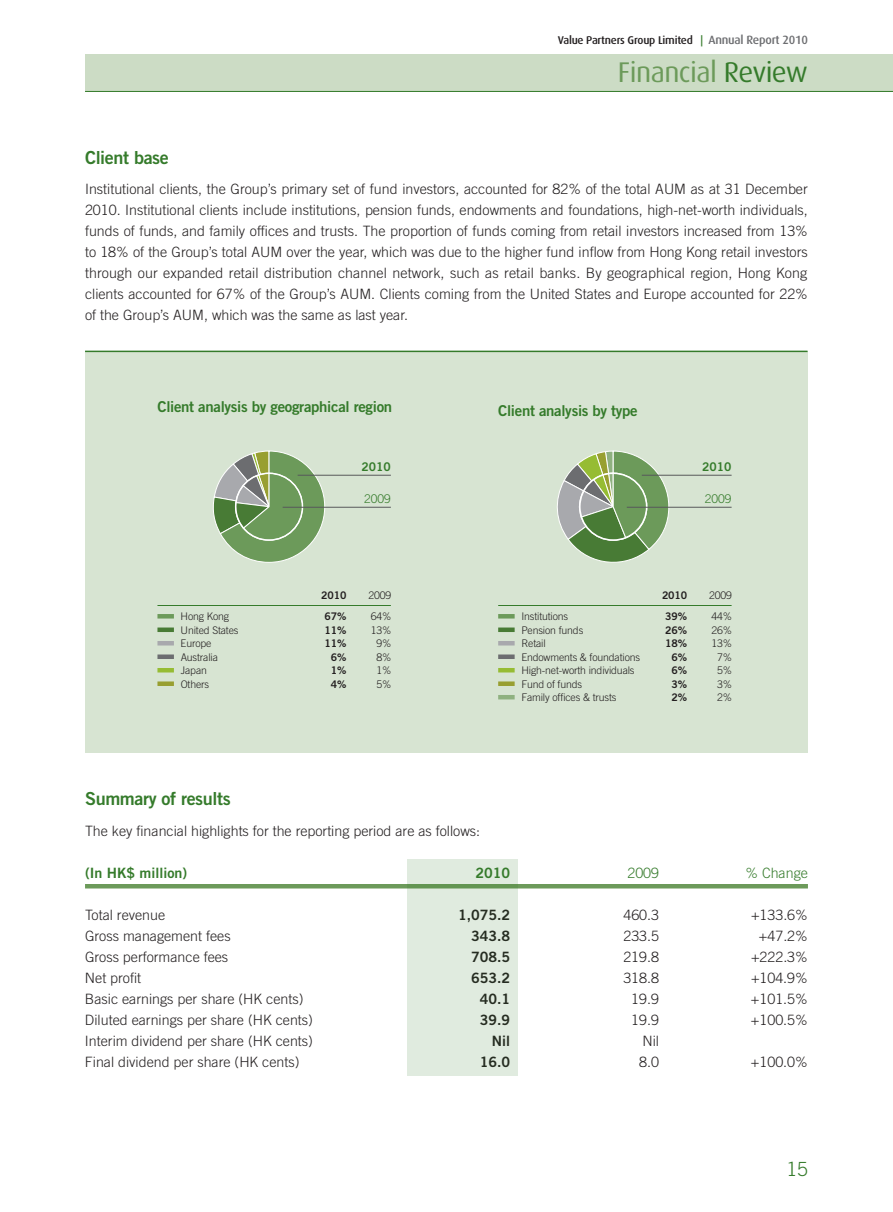
<style>
.page{position:relative;width:893px;height:1212px;background:#fff}
.page>*{position:absolute;margin:0;border:0;box-sizing:border-box;transform-origin:0 0}
.t1{font:28.5px "Dax";letter-spacing:-.02em;color:#6c9a5a}
.t2{font:300 19.5px "Trade Gothic LT Std";color:#357b2b}
.t3{font:18px "Trade Gothic LT Std Bd 2";letter-spacing:-.02em;color:#357b2b}
.t4{font:15px "Trade Gothic LT Std Bd 2";letter-spacing:-.02em;color:#357b2b}
.t5{font:300 14.25px/21px "Trade Gothic LT Std";color:#231f20;text-align:justify}
.t6{font:14.25px "Trade Gothic LT Std Bd 2";color:#231f20}
.t7{font:14.25px "Trade Gothic LT Std Bd 2";color:#357b2b}
.t8{font:300 14.25px "Trade Gothic LT Std";color:#357b2b}
.t9{font:12px "Trade Gothic LT Std Bd 2";color:#357b2b}
.t10{font:300 12px "Trade Gothic LT Std";color:#357b2b}
.t11{font:500 11.25px "Dax";letter-spacing:-.02em;color:#231f20}
.t12{font:300 10.5px "Trade Gothic LT Std";letter-spacing:-.015em;color:#231f20}
.t13{font:10.5px "Trade Gothic LT Std Bd 2";letter-spacing:-.015em;color:#231f20}
.s1{color:#357b2b}
.s2{font-size:12px;color:#6c6d70}
</style>
<div class="page">
<div style="left:85px;top:54px;width:808px;height:37px;background:#ccdcc5"></div>
<hr style="left:85px;top:91px;width:808px;height:1px;background:#357b2b">
<hr style="left:85px;top:884px;width:723px;height:4px;background:#6c9a5a">
<div style="left:85px;top:351px;width:722px;height:402px;background:#d7e4d2"></div>
<hr style="left:85px;top:351px;width:722px;height:1px;background:#357b2b">
<svg style="left:213px;top:451px;width:112px;height:112px"></svg>
<div style="left:235px;top:472px;width:68px;height:69px;border:2px solid #fff;border-radius:50%"></div>
<hr style="left:498px;top:614px;width:17px;height:4px;background:#6c9a5a">
<div style="left:498px;top:627px;width:17px;height:5px;background:#487b35"></div>
<hr style="left:498px;top:641px;width:17px;height:4px;background:#a8a9ad">
<div style="left:498px;top:654px;width:17px;height:5px;background:#6c6d70"></div>
<hr style="left:498px;top:668px;width:17px;height:4px;background:#96bc33">
<div style="left:498px;top:681px;width:17px;height:5px;background:#989f31"></div>
<hr style="left:498px;top:695px;width:17px;height:4px;background:#8fb180">
<hr style="left:298px;top:475px;width:93px;height:1px;background:#57585a">
<hr style="left:283px;top:507px;width:108px;height:1px;background:#57585a">
<hr style="left:157px;top:614px;width:17px;height:4px;background:#6c9a5a">
<div style="left:157px;top:627px;width:17px;height:5px;background:#487b35"></div>
<hr style="left:157px;top:641px;width:17px;height:4px;background:#a8a9ad">
<div style="left:157px;top:654px;width:17px;height:5px;background:#6c6d70"></div>
<hr style="left:157px;top:668px;width:17px;height:4px;background:#96bc33">
<div style="left:157px;top:681px;width:17px;height:5px;background:#989f31"></div>
<hr style="left:157px;top:605px;width:234px;height:1px;background:#357b2b">
<hr style="left:498px;top:605px;width:234px;height:1px;background:#357b2b">
<svg style="left:557px;top:451px;width:112px;height:112px"></svg>
<div style="left:579px;top:472px;width:68px;height:69px;border:2px solid #fff;border-radius:50%"></div>
<hr style="left:642px;top:475px;width:90px;height:1px;background:#57585a">
<hr style="left:627px;top:507px;width:105px;height:1px;background:#57585a">
<div style="left:408px;top:859px;width:110px;height:217px;background:#e0ebdf"></div>
<p class="t11" style="left:558px;top:34px;width:252px">Value Partners Group Limited <span class="s1">|</span> <span class="s2">Annual Report 2010</span></p>
<h1 class="t1" style="left:618px;top:57px;width:191px">Financial <span class="s1">Review</span></h1>
<p class="t3" style="left:85px;top:146px;width:85px">Client base</p>
<p class="t5" style="left:85px;top:179px;width:724px">Institutional clients, the Group’s primary set of fund investors, accounted for 82% of the total AUM as at 31 December 2010. Institutional clients include institutions, pension funds, endowments and foundations, high-net-worth individuals, funds of funds, and family offices and trusts. The proportion of funds coming from retail investors increased from 13% to 18% of the Group’s total AUM over the year, which was due to the higher fund inflow from Hong Kong retail investors through our expanded retail distribution channel network, such as retail banks. By geographical region, Hong Kong clients accounted for 67% of the Group’s AUM. Clients coming from the United States and Europe accounted for 22% of the Group’s AUM, which was the same as last year.</p>
<p class="t4" style="left:157px;top:398px;width:236px">Client analysis by geographical region</p>
<p class="t4" style="left:498px;top:401px;width:141px">Client analysis by type</p>
<p class="t9" style="left:362px;top:459px;width:31px">2010</p>
<p class="t10" style="left:364px;top:492px;width:28px">2009</p>
<p class="t9" style="left:702px;top:459px;width:31px">2010</p>
<p class="t10" style="left:705px;top:492px;width:28px">2009</p>
<p class="t13" style="left:321px;top:589px;width:27px">2010</p>
<p class="t12" style="left:368px;top:589px;width:24px">2009</p>
<p class="t13" style="left:662px;top:589px;width:27px">2010</p>
<p class="t12" style="left:709px;top:589px;width:24px">2009</p>
<p class="t12" style="left:181px;top:610px;width:50px">Hong Kong</p>
<p class="t13" style="left:324px;top:610px;width:23px">67%</p>
<p class="t12" style="left:371px;top:610px;width:22px">64%</p>
<p class="t12" style="left:181px;top:624px;width:59px">United States</p>
<p class="t13" style="left:324px;top:623px;width:23px">11%</p>
<p class="t12" style="left:371px;top:624px;width:22px">13%</p>
<p class="t12" style="left:181px;top:637px;width:32px">Europe</p>
<p class="t13" style="left:325px;top:637px;width:23px">11%</p>
<p class="t12" style="left:376px;top:637px;width:17px">9%</p>
<p class="t12" style="left:181px;top:651px;width:39px">Australia</p>
<p class="t13" style="left:331px;top:650px;width:17px">6%</p>
<p class="t12" style="left:376px;top:651px;width:17px">8%</p>
<p class="t12" style="left:181px;top:664px;width:28px">Japan</p>
<p class="t13" style="left:331px;top:664px;width:17px">1%</p>
<p class="t12" style="left:376px;top:664px;width:17px">1%</p>
<p class="t12" style="left:181px;top:678px;width:30px">Others</p>
<p class="t13" style="left:331px;top:677px;width:17px">4%</p>
<p class="t12" style="left:376px;top:678px;width:17px">5%</p>
<p class="t12" style="left:521px;top:610px;width:48px">Institutions</p>
<p class="t13" style="left:665px;top:610px;width:23px">39%</p>
<p class="t12" style="left:711px;top:610px;width:22px">44%</p>
<p class="t12" style="left:521px;top:624px;width:63px">Pension funds</p>
<p class="t13" style="left:665px;top:623px;width:23px">26%</p>
<p class="t12" style="left:711px;top:624px;width:22px">26%</p>
<p class="t12" style="left:521px;top:637px;width:26px">Retail</p>
<p class="t13" style="left:665px;top:637px;width:23px">18%</p>
<p class="t12" style="left:711px;top:637px;width:22px">13%</p>
<p class="t12" style="left:521px;top:651px;width:120px">Endowments &amp; foundations</p>
<p class="t13" style="left:671px;top:650px;width:17px">6%</p>
<p class="t12" style="left:717px;top:651px;width:17px">7%</p>
<p class="t12" style="left:521px;top:664px;width:115px">High-net-worth individuals</p>
<p class="t13" style="left:671px;top:664px;width:17px">6%</p>
<p class="t12" style="left:717px;top:664px;width:17px">5%</p>
<p class="t12" style="left:521px;top:678px;width:62px">Fund of funds</p>
<p class="t13" style="left:671px;top:677px;width:17px">3%</p>
<p class="t12" style="left:717px;top:678px;width:17px">3%</p>
<p class="t12" style="left:521px;top:691px;width:97px">Family of ces &amp; trusts</p>
<p class="t13" style="left:671px;top:691px;width:17px">2%</p>
<p class="t12" style="left:717px;top:691px;width:17px">2%</p>
<p class="t3" style="left:85px;top:787px;width:147px">Summary of results</p>
<p class="t5" style="left:85px;top:820px;width:397px">The key financial highlights for the reporting period are as follows:</p>
<p class="t7" style="left:85px;top:864px;width:104px">(In HK$ million)</p>
<p class="t7" style="left:475px;top:864px;width:36px">2010</p>
<p class="t8" style="left:627px;top:864px;width:33px">2009</p>
<p class="t8" style="left:745px;top:864px;width:64px">% Change</p>
<p class="t5" style="left:85px;top:904px;width:82px">Total revenue</p>
<p class="t6" style="left:458px;top:906px;width:54px">1,075.2</p>
<p class="t5" style="left:623px;top:904px;width:37px">460.3</p>
<p class="t5" style="left:751px;top:904px;width:58px">+133.6%</p>
<p class="t5" style="left:85px;top:925px;width:147px">Gross management fees</p>
<p class="t6" style="left:471px;top:927px;width:41px">343.8</p>
<p class="t5" style="left:623px;top:925px;width:37px">233.5</p>
<p class="t5" style="left:759px;top:925px;width:50px">+47.2%</p>
<p class="t5" style="left:85px;top:946px;width:145px">Gross performance fees</p>
<p class="t6" style="left:471px;top:948px;width:41px">708.5</p>
<p class="t5" style="left:623px;top:946px;width:37px">219.8</p>
<p class="t5" style="left:751px;top:946px;width:58px">+222.3%</p>
<p class="t5" style="left:85px;top:967px;width:58px">Net profit</p>
<p class="t6" style="left:471px;top:969px;width:41px">653.2</p>
<p class="t5" style="left:623px;top:967px;width:37px">318.8</p>
<p class="t5" style="left:751px;top:967px;width:58px">+104.9%</p>
<p class="t5" style="left:85px;top:988px;width:220px">Basic earnings per share (HK cents)</p>
<p class="t6" style="left:480px;top:990px;width:32px">40.1</p>
<p class="t5" style="left:631px;top:988px;width:29px">19.9</p>
<p class="t5" style="left:751px;top:988px;width:58px">+101.5%</p>
<p class="t5" style="left:85px;top:1009px;width:230px">Diluted earnings per share (HK cents)</p>
<p class="t6" style="left:480px;top:1011px;width:32px">39.9</p>
<p class="t5" style="left:631px;top:1009px;width:29px">19.9</p>
<p class="t5" style="left:751px;top:1009px;width:58px">+100.5%</p>
<p class="t5" style="left:85px;top:1030px;width:230px">Interim dividend per share (HK cents)</p>
<p class="t6" style="left:492px;top:1032px;width:20px">Nil</p>
<p class="t5" style="left:642px;top:1030px;width:18px">Nil</p>
<p class="t5" style="left:85px;top:1051px;width:216px">Final dividend per share (HK cents)</p>
<p class="t6" style="left:480px;top:1053px;width:32px">16.0</p>
<p class="t5" style="left:639px;top:1051px;width:21px">8.0</p>
<p class="t5" style="left:751px;top:1051px;width:58px">+100.0%</p>
<h2 class="t2" style="left:787px;top:1157px;width:23px">15</h2>
</div>
